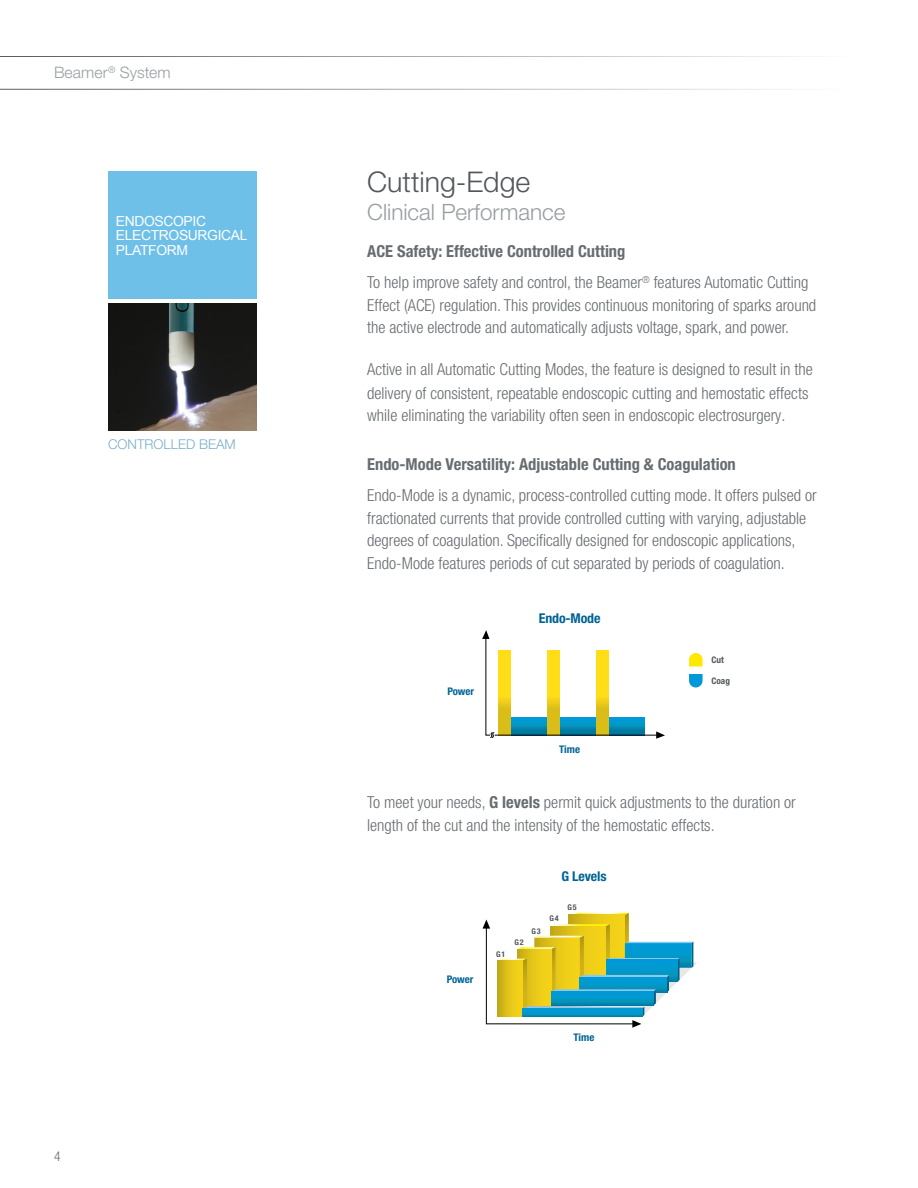
<style>
.page{position:relative;width:918px;height:1188px;background:#fff}
.page>*{position:absolute;margin:0;border:0;box-sizing:border-box;transform-origin:0 0}
.t1{font:300 28.5px "Helvetica Neue LT Std";color:#52575b}
.t2{font:300 22.5px "Helvetica Neue LT Std";color:#979da1}
.t3{font:300 condensed 16.5px/22.5px "Helvetica Neue LT Std";color:#676c71}
.t4{font:700 condensed 16.5px "Helvetica Neue LT Std";color:#676c71}
.t5{font:300 15.75px "Helvetica Neue LT Std";letter-spacing:.005em;color:#979da1}
.t6{font:13.8px/14.5px "Arial";letter-spacing:-.025em;color:#fff}
.t7{font:700 condensed 13.5px "Helvetica Neue LT Std";letter-spacing:-.01em;color:#006394}
.t8{font:300 13.5px "Helvetica Neue LT Std";color:#7aaecb}
.t9{font:300 condensed 13.5px "Helvetica Neue LT Std";color:#676c71}
.t10{font:700 condensed 10.5px "Helvetica Neue LT Std";color:#006394}
.t11{font:700 condensed 9px "Helvetica Neue LT Std";color:#52575b}
.t12{font:700 condensed 7.8px "Helvetica Neue LT Std";letter-spacing:.1em;color:#52575b}
.s1{font-weight:700}
</style>
<div class="page">
<hr style="left:0;top:89px;width:918px;height:1px;background:#58595b">
<hr style="left:0;top:56px;width:918px;height:1px;background:#58595b">
<img style="left:108px;top:303px;width:148px;height:128px">
<div style="left:108px;top:171px;width:148px;height:128px;background:#6ec0e8"></div>
<svg style="left:689px;top:674px;width:14px;height:13px"></svg>
<svg style="left:689px;top:653px;width:14px;height:13px"></svg>
<svg style="left:511px;top:718px;width:134px;height:17px;background:#0188b6"></svg>
<svg style="left:498px;top:651px;width:13px;height:84px"></svg>
<svg style="left:547px;top:651px;width:13px;height:84px"></svg>
<svg style="left:596px;top:651px;width:13px;height:84px"></svg>
<hr style="left:495px;top:735px;width:162px;height:1px;background:#000">
<svg style="left:656px;top:731px;width:9px;height:8px"></svg>
<svg style="left:482px;top:630px;width:13px;height:108px"></svg>
<svg style="left:483px;top:913px;width:214px;height:115px"></svg>
<p class="t5" style="left:54px;top:63px;width:118px">Beamer<sup>®</sup> System</p>
<p class="t6" style="left:116px;top:214px;width:133px">ENDOSCOPIC<br>ELECTROSURGICAL<br>PLATFORM</p>
<p class="t8" style="left:108px;top:436px;width:129px">CONTROLLED BEAM</p>
<p class="t9" style="left:54px;top:1148px;width:8px">4</p>
<h1 class="t1" style="left:367px;top:164px;width:165px">Cutting-Edge</h1>
<h2 class="t2" style="left:367px;top:198px;width:200px">Clinical Performance</h2>
<p class="t3" style="left:367px;top:236px;width:443px;line-height:31.2px"><span class="s1">ACE Safety: Effective Controlled Cutting<br></span>To help improve safety and control, the Beamer<sup>®</sup> features Automatic Cutting</p>
<p class="t3" style="left:367px;top:294px;width:451px">Effect (ACE) regulation. This provides continuous monitoring of sparks around the active electrode and automatically adjusts voltage, spark, and power.</p>
<p class="t3" style="left:367px;top:357px;width:447px;line-height:23.2px">Active in all Automatic Cutting Modes, the feature is designed to result in the delivery of consistent, repeatable endoscopic cutting and hemostatic effects while eliminating the variability often seen in endoscopic electrosurgery.</p>
<p class="t4" style="left:367px;top:454px;width:370px">Endo-Mode Versatility: Adjustable Cutting &amp; Coagulation</p>
<p class="t3" style="left:367px;top:484px;width:451px">Endo-Mode is a dynamic, process-controlled cutting mode. It offers pulsed or fractionated currents that provide controlled cutting with varying, adjustable degrees of coagulation. Specifically designed for endoscopic applications, Endo-Mode features periods of cut separated by periods of coagulation.</p>
<p class="t10" style="left:447px;top:685px;width:28px">Power</p>
<p class="t7" style="left:539px;top:610px;width:63px">Endo-Mode</p>
<p class="t10" style="left:559px;top:743px;width:22px">Time</p>
<p class="t11" style="left:711px;top:654px;width:14px">Cut</p>
<p class="t11" style="left:711px;top:676px;width:20px">Coag</p>
<p class="t3" style="left:367px;top:791px;width:430px">To meet your needs, <span class="s1">G levels</span> permit quick adjustments to the duration or length of the cut and the intensity of the hemostatic effects.</p>
<p class="t7" style="left:562px;top:868px;width:47px">G Levels</p>
<p class="t10" style="left:447px;top:973px;width:28px">Power</p>
<p class="t12" style="left:496px;top:949px;width:11px">G1</p>
<p class="t12" style="left:514px;top:938px;width:11px">G2</p>
<p class="t12" style="left:531px;top:926px;width:11px">G3</p>
<p class="t12" style="left:550px;top:913px;width:11px">G4</p>
<p class="t12" style="left:568px;top:902px;width:11px">G5</p>
<p class="t10" style="left:574px;top:1031px;width:22px">Time</p>
</div>
